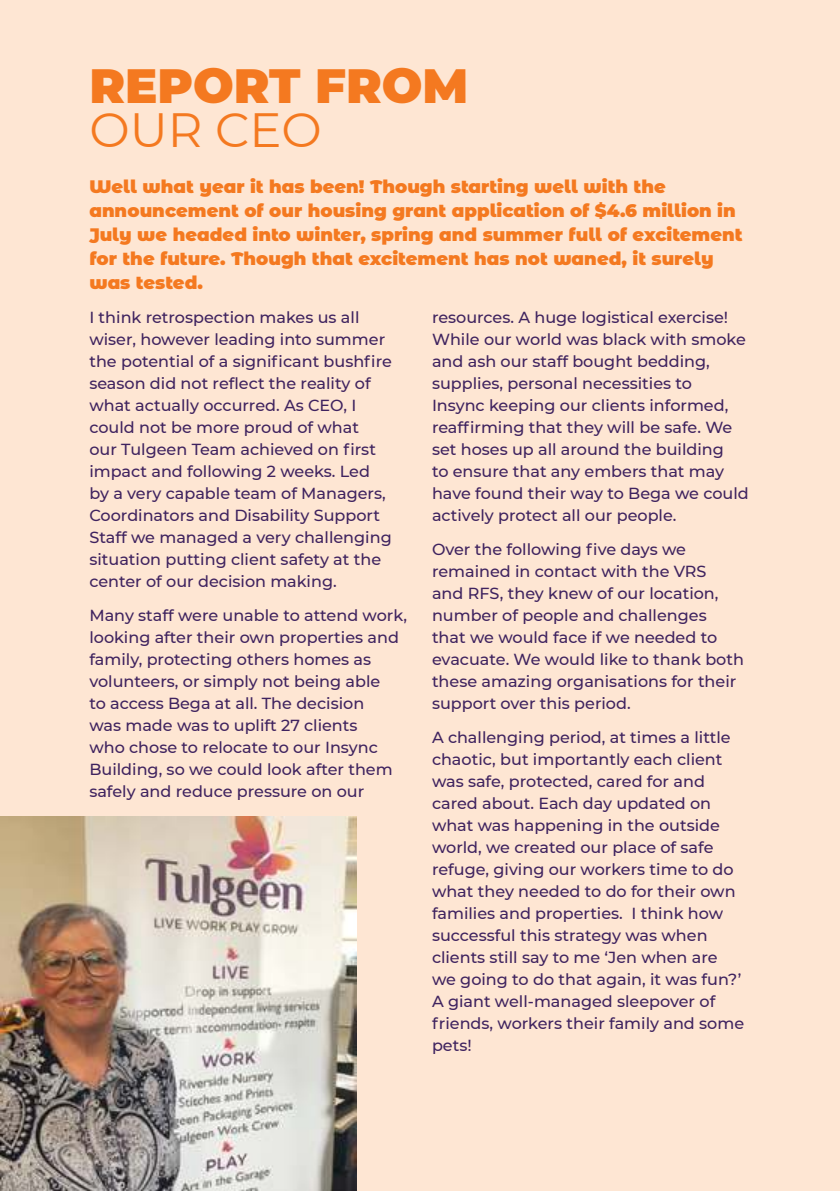
<style>
.page{position:relative;width:840px;height:1191px;background:#fff}
.page>*{position:absolute;margin:0;border:0;box-sizing:border-box;transform-origin:0 0}
.t1{font:900 48px "Montserrat";color:#f47920}
.t2{font:48px "Montserrat";color:#f47920}
.t3{font:900 18px/24px "Montserrat Alternates";color:#f47920}
.t4{font:500 16px/22px "Montserrat";color:#3f235f}
</style>
<div class="page">
<div style="left:0;top:0;width:839px;height:1191px;background:#fee6d3"></div>
<img style="left:0;top:817px;width:356px;height:374px">
<h1 class="t1" style="left:89px;top:50px;width:380px">REPORT FROM</h1>
<h1 class="t2" style="left:89px;top:111px;width:234px">OUR CEO</h1>
<p class="t3" style="left:89px;top:174px;width:654px">Well what year it has been! Though starting well with the announcement of our housing grant application of $4.6 million in July we headed into winter, spring and summer full of excitement for the future. Though that excitement has not waned, it surely was tested.</p>
<p class="t4" style="left:89px;top:307px;width:304px">I think retrospection makes us all wiser, however leading into summer the potential of a significant bushfire season did not reflect the reality of what actually occurred. As CEO, I could not be more proud of what<br>our Tulgeen Team achieved on first impact and following 2 weeks. Led by a very capable team of Managers, Coordinators and Disability Support Staff we managed a very challenging situation putting client safety at the center of our decision making.</p>
<p class="t4" style="left:89px;top:605px;width:319px">Many staff were unable to attend work, looking after their own properties and family, protecting others homes as volunteers, or simply not being able<br>to access Bega at all. The decision<br>was made was to uplift 27 clients<br>who chose to relocate to our Insync Building, so we could look after them safely and reduce pressure on our</p>
<p class="t4" style="left:432px;top:307px;width:318px">resources. A huge logistical exercise!<br>While our world was black with smoke and ash our staff bought bedding, supplies, personal necessities to<br>Insync keeping our clients informed, reaffirming that they will be safe. We set hoses up all around the building<br>to ensure that any embers that may have found their way to Bega we could actively protect all our people.</p>
<p class="t4" style="left:432px;top:537px;width:313px">Over the following five days we remained in contact with the VRS<br>and RFS, they knew of our location, number of people and challenges that we would face if we needed to evacuate. We would like to thank both these amazing organisations for their support over this period.</p>
<p class="t4" style="left:432px;top:727px;width:313px">A challenging period, at times a little chaotic, but importantly each client was safe, protected, cared for and cared about. Each day updated on what was happening in the outside world, we created our place of safe refuge, giving our workers time to do what they needed to do for their own families and properties. I think how successful this strategy was when clients still say to me ‘Jen when are we going to do that again, it was fun?’ A giant well-managed sleepover of friends, workers their family and some pets!</p>
</div>
